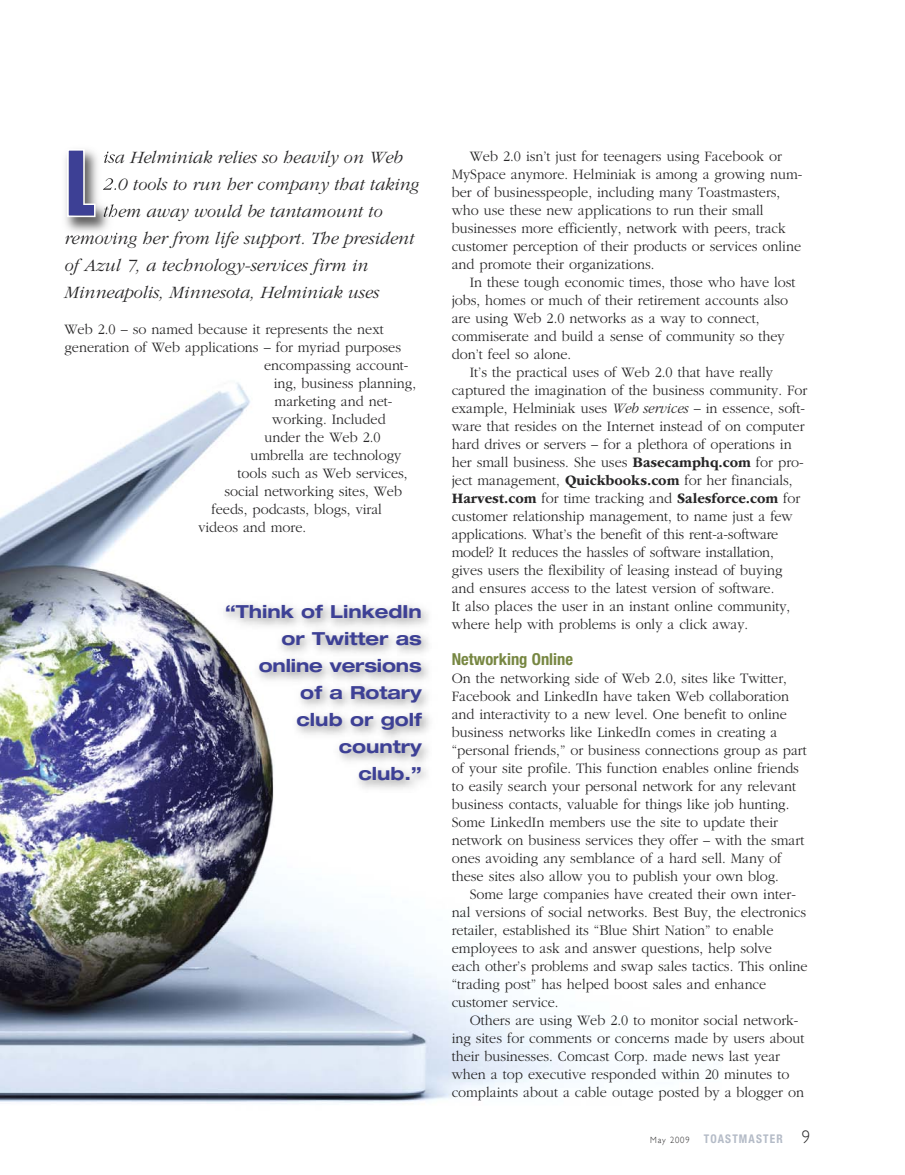
<style>
.page{position:relative;width:905px;height:1175px;background:#fff}
.page>*{position:absolute;margin:0;border:0;box-sizing:border-box;transform-origin:0 0}
.t1{font:italic 300 18px "ITC Garamond Std";color:#272627}
.t2{font:700 expanded 18px/27px "Helvetica Neue LT Std";color:#3d4095;text-align:right}
.t3{font:700 condensed 16.5px "Helvetica Neue LT Std";color:#778742}
.t4{font:300 15px "ITC Garamond Std";color:#272627;scale:.95 1}
.t5{font:700 15px "ITC Garamond Std";color:#272627;scale:.95 1}
.t6{font:700 condensed 12px "Helvetica Neue LT Std";letter-spacing:.1em;color:#b4bbc7;scale:.95 1}
.s1{font-style:italic}
.s2{font-weight:700}
.s3{font-weight:300}
.s4{font-family:"Gill Sans";font-weight:300;font-stretch:normal;font-size:9px;color:#272627}
.s5{font-family:"Gill Sans";font-weight:300;font-stretch:normal;font-size:18px;color:#272627}
</style>
<div class="page">
<img style="left:0;top:382px;width:592px;height:722px">
<img style="left:195px;top:591px;width:254px;height:281px">
<img style="left:65px;top:156px;width:44px;height:76px">
<svg style="left:104px;top:151px;width:11px;height:12px"></svg>
<svg style="left:103px;top:177px;width:12px;height:13px"></svg>
<svg style="left:104px;top:204px;width:11px;height:13px"></svg>
<img style="left:66px;top:235px;width:49px;height:2px">
<svg style="left:67px;top:149px;width:29px;height:68px;background:#7f80ad"></svg>
<p class="t1" style="left:103px;top:150px;width:301px">isa Helminiak relies so heavily on Web</p>
<p class="t1" style="left:103px;top:177px;width:318px">2.0 tools to run her company that taking</p>
<p class="t1" style="left:103px;top:204px;width:281px">them away would be tantamount to</p>
<p class="t1" style="left:64px;top:231px;width:351px">removing her from life support. The president</p>
<p class="t1" style="left:64px;top:258px;width:305px">of Azul 7, a technology-services firm in</p>
<p class="t1" style="left:64px;top:285px;width:316px">Minneapolis, Minnesota, Helminiak uses</p>
<p class="t4" style="left:65px;top:323px;width:337px">Web 2.0 – so named because it represents the next</p>
<p class="t4" style="left:65px;top:341px;width:356px">generation of Web applications – for myriad purposes</p>
<p class="t4" style="left:264px;top:359px;width:153px">encompassing account-</p>
<p class="t4" style="left:274px;top:377px;width:151px">ing, business planning,</p>
<p class="t4" style="left:274px;top:395px;width:125px">marketing and net-</p>
<p class="t4" style="left:272px;top:413px;width:121px">working. Included</p>
<p class="t4" style="left:264px;top:431px;width:124px">under the Web 2.0</p>
<p class="t4" style="left:250px;top:449px;width:160px">umbrella are technology</p>
<p class="t4" style="left:237px;top:467px;width:180px">tools such as Web services,</p>
<p class="t4" style="left:224px;top:485px;width:188px">social networking sites, Web</p>
<p class="t4" style="left:211px;top:503px;width:181px">feeds, podcasts, blogs, viral</p>
<p class="t4" style="left:198px;top:521px;width:115px">videos and more.</p>
<p class="t2" style="left:225px;top:599px;width:198px">“Think of LinkedIn or Twitter as online versions<br>of a Rotary<br>club or golf country<br>club.”</p>
<p class="t4" style="left:470px;top:150px;width:330px">Web 2.0 isn’t just for teenagers using Facebook or</p>
<p class="t4" style="left:452px;top:168px;width:370px">MySpace anymore. Helminiak is among a growing num-</p>
<p class="t4" style="left:452px;top:186px;width:347px">ber of businesspeople, including many Toastmasters,</p>
<p class="t4" style="left:452px;top:204px;width:330px">who use these new applications to run their small</p>
<p class="t4" style="left:452px;top:222px;width:353px">businesses more efficiently, network with peers, track</p>
<p class="t4" style="left:452px;top:240px;width:369px">customer perception of their products or services online</p>
<p class="t4" style="left:452px;top:258px;width:215px">and promote their organizations.</p>
<p class="t4" style="left:470px;top:276px;width:344px">In these tough economic times, those who have lost</p>
<p class="t4" style="left:452px;top:294px;width:355px">jobs, homes or much of their retirement accounts also</p>
<p class="t4" style="left:452px;top:312px;width:325px">are using Web 2.0 networks as a way to connect,</p>
<p class="t4" style="left:452px;top:330px;width:352px">commiserate and build a sense of community so they</p>
<p class="t4" style="left:452px;top:348px;width:127px">don’t feel so alone.</p>
<p class="t4" style="left:470px;top:366px;width:321px">It’s the practical uses of Web 2.0 that have really</p>
<p class="t4" style="left:452px;top:384px;width:376px">captured the imagination of the business community. For</p>
<p class="t4" style="left:452px;top:402px;width:373px">example, Helminiak uses <span class="s1">Web services</span> – in essence, soft-</p>
<p class="t4" style="left:452px;top:420px;width:373px">ware that resides on the Internet instead of on computer</p>
<p class="t4" style="left:452px;top:438px;width:359px">hard drives or servers – for a plethora of operations in</p>
<p class="t4" style="left:452px;top:456px;width:372px">her small business. She uses <span class="s2">Basecamphq.com</span> for pro-</p>
<p class="t4" style="left:452px;top:474px;width:360px">ject management, <span class="s2">Quickbooks.com</span> for her financials,</p>
<p class="t5" style="left:452px;top:493px;width:368px">Harvest.com <span class="s3">for time tracking and</span> Salesforce.com <span class="s3">for</span></p>
<p class="t4" style="left:452px;top:510px;width:360px">customer relationship management, to name just a few</p>
<p class="t4" style="left:452px;top:528px;width:345px">applications. What’s the benefit of this rent-a-software</p>
<p class="t4" style="left:452px;top:546px;width:340px">model? It reduces the hassles of software installation,</p>
<p class="t4" style="left:452px;top:564px;width:349px">gives users the flexibility of leasing instead of buying</p>
<p class="t4" style="left:452px;top:582px;width:341px">and ensures access to the latest version of software.</p>
<p class="t4" style="left:452px;top:600px;width:358px">It also places the user in an instant online community,</p>
<p class="t4" style="left:452px;top:618px;width:313px">where help with problems is only a click away.</p>
<p class="t3" style="left:452px;top:653px;width:123px">Networking Online</p>
<p class="t4" style="left:452px;top:672px;width:354px">On the networking side of Web 2.0, sites like Twitter,</p>
<p class="t4" style="left:452px;top:690px;width:357px">Facebook and LinkedIn have taken Web collaboration</p>
<p class="t4" style="left:452px;top:708px;width:354px">and interactivity to a new level. One benefit to online</p>
<p class="t4" style="left:452px;top:726px;width:344px">business networks like LinkedIn comes in creating a</p>
<p class="t4" style="left:452px;top:744px;width:375px">“personal friends,” or business connections group as part</p>
<p class="t4" style="left:452px;top:762px;width:367px">of your site profile. This function enables online friends</p>
<p class="t4" style="left:452px;top:780px;width:364px">to easily search your personal network for any relevant</p>
<p class="t4" style="left:452px;top:798px;width:357px">business contacts, valuable for things like job hunting.</p>
<p class="t4" style="left:452px;top:816px;width:345px">Some LinkedIn members use the site to update their</p>
<p class="t4" style="left:452px;top:834px;width:372px">network on business services they offer – with the smart</p>
<p class="t4" style="left:452px;top:852px;width:348px">ones avoiding any semblance of a hard sell. Many of</p>
<p class="t4" style="left:452px;top:870px;width:346px">these sites also allow you to publish your own blog.</p>
<p class="t4" style="left:470px;top:888px;width:345px">Some large companies have created their own inter-</p>
<p class="t4" style="left:452px;top:906px;width:374px">nal versions of social networks. Best Buy, the electronics</p>
<p class="t4" style="left:452px;top:924px;width:340px">retailer, established its “Blue Shirt Nation” to enable</p>
<p class="t4" style="left:452px;top:942px;width:338px">employees to ask and answer questions, help solve</p>
<p class="t4" style="left:452px;top:960px;width:376px">each other’s problems and swap sales tactics. This online</p>
<p class="t4" style="left:452px;top:978px;width:332px">“trading post” has helped boost sales and enhance</p>
<p class="t4" style="left:452px;top:996px;width:114px">customer service.</p>
<p class="t4" style="left:470px;top:1014px;width:347px">Others are using Web 2.0 to monitor social network-</p>
<p class="t4" style="left:452px;top:1032px;width:373px">ing sites for comments or concerns made by users about</p>
<p class="t4" style="left:452px;top:1050px;width:347px">their businesses. Comcast Corp. made news last year</p>
<p class="t4" style="left:452px;top:1068px;width:357px">when a top executive responded within 20 minutes to</p>
<p class="t4" style="left:452px;top:1086px;width:372px">complaints about a cable outage posted by a blogger on</p>
<p class="t6" style="left:650px;top:1134px;width:170px"><span class="s4">May 2009</span> TOASTMASTER <span class="s5">9</span></p>
</div>
